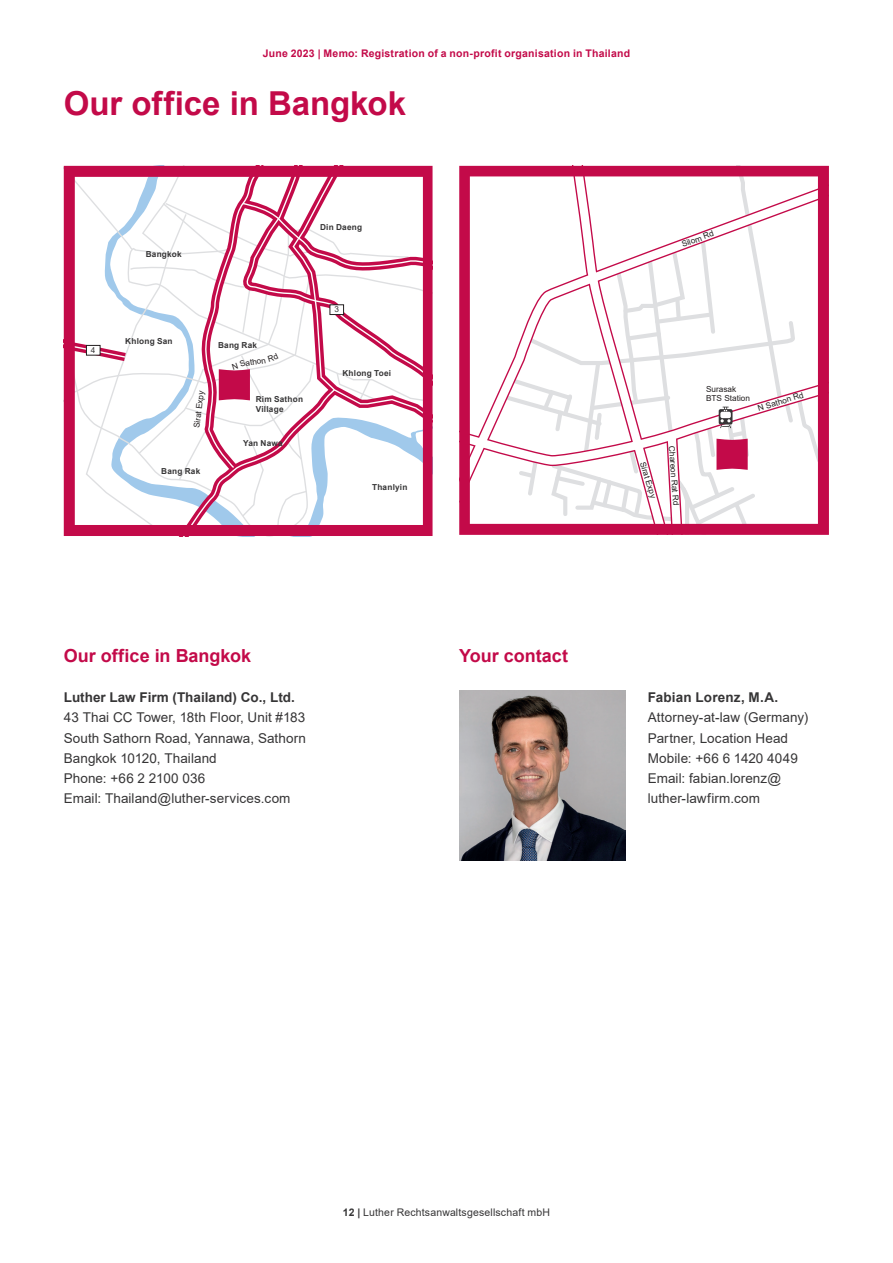
<style>
.page{position:relative;width:893px;height:1263px;background:#fff}
.page>*{position:absolute;margin:0;border:0;box-sizing:border-box;transform-origin:0 0}
.t1{font:700 33px "Arial";letter-spacing:-.005em;color:#c30a49}
.t2{font:700 18px "Arial";color:#c30a49}
.t3{font:13.5px/20.2px "Arial";letter-spacing:.005em;color:#363536}
.t4{font:700 13.5px "Arial";color:#363536}
.t5{font:700 10.5px "Arial";letter-spacing:.02em;color:#c30a49}
.t6{font:10.5px "Arial";letter-spacing:.015em;color:#363536}
.t7{font:700 8.25px/9.9px "Arial";letter-spacing:.025em;color:#363536}
.t8{font:8.25px/9.9px "Arial";color:#231f20}
.s1{font-weight:700}
</style>
<div class="page">
<svg style="left:459px;top:166px;width:370px;height:369px"></svg>
<img style="left:459px;top:691px;width:166px;height:170px">
<svg style="left:64px;top:166px;width:369px;height:370px"></svg>
<p class="t5" style="left:263px;top:46px;width:369px">June 2023 | Memo: Registration of a non-profit organisation in Thailand</p>
<h1 class="t1" style="left:64px;top:81px;width:344px">Our office in Bangkok</h1>
<p class="t8" style="left:91px;top:345px;width:6px">4</p>
<p class="t7" style="left:146px;top:249px;width:37px">Bangkok</p>
<p class="t7" style="left:320px;top:222px;width:44px">Din Daeng</p>
<p class="t8" style="left:680px;top:240px;width:35px;rotate:-20deg">Silom Rd</p>
<p class="t8" style="left:334px;top:305px;width:6px">3</p>
<p class="t7" style="left:125px;top:337px;width:49px">Khlong San</p>
<p class="t7" style="left:218px;top:340px;width:41px">Bang Rak</p>
<p class="t7" style="left:342px;top:368px;width:50px">Khlong Toei</p>
<p class="t8" style="left:192px;top:427px;width:39px;rotate:-83deg">Sirat Expy</p>
<p class="t8" style="left:706px;top:384px;width:45px">Surasak<br>BTS Station</p>
<p class="t8" style="left:647px;top:460px;width:39px;rotate:73deg">Sirat Expy</p>
<p class="t7" style="left:256px;top:394px;width:49px">Rim Sathon<br>Village</p>
<p class="t7" style="left:243px;top:438px;width:41px">Yan Nawa</p>
<p class="t8" style="left:677px;top:445px;width:61px;rotate:86deg">Chareon Rat Rd</p>
<p class="t7" style="left:161px;top:466px;width:41px">Bang Rak</p>
<p class="t7" style="left:372px;top:482px;width:37px">Thanlyin</p>
<p class="t8" style="left:757px;top:403px;width:49px;rotate:-17deg">N Sathon Rd</p>
<h2 class="t2" style="left:64px;top:642px;width:189px">Our office in Bangkok</h2>
<p class="t4" style="left:64px;top:688px;width:233px">Luther Law Firm (Thailand) Co., Ltd.</p>
<p class="t3" style="left:64px;top:707px;width:244px">43 Thai CC Tower, 18th Floor, Unit #183<br>South Sathorn Road, Yannawa, Sathorn<br>Bangkok 10120, Thailand<br>Phone: +66 2 2100 036<br>Email: Thailand@luther-services.com</p>
<h2 class="t2" style="left:459px;top:642px;width:110px">Your contact</h2>
<p class="t4" style="left:648px;top:688px;width:132px">Fabian Lorenz, M.A.</p>
<p class="t3" style="left:648px;top:707px;width:162px">Attorney-at-law (Germany)<br>Partner, Location Head<br>Mobile: +66 6 1420 4049<br>Email: fabian.lorenz@ luther-lawfirm.com</p>
<p class="t6" style="left:343px;top:1205px;width:209px"><span class="s1">12 |</span> Luther Rechtsanwaltsgesellschaft mbH</p>
</div>
